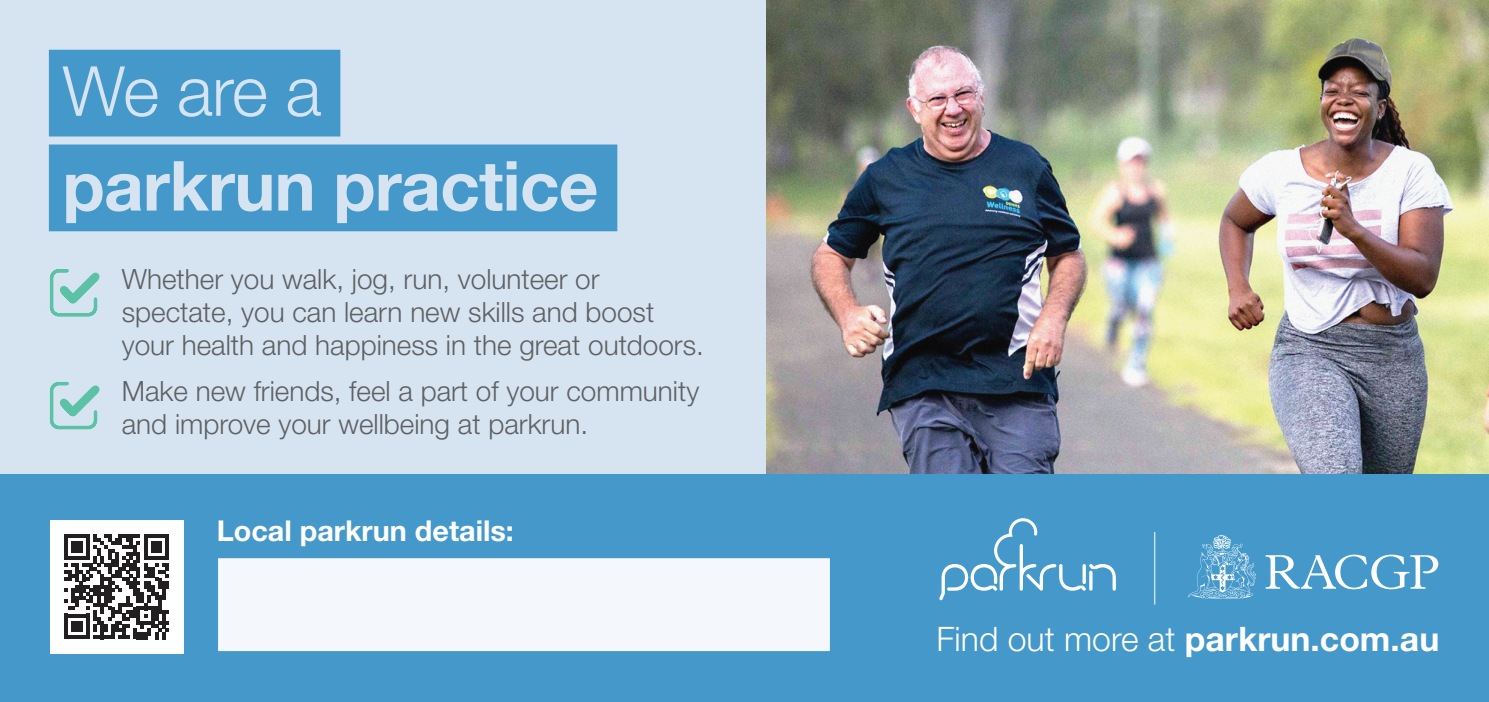
<style>
.page{position:relative;width:1489px;height:702px;background:#fff}
.page>*{position:absolute;margin:0;border:0;box-sizing:border-box;transform-origin:0 0}
.t1{font:700 69px "Helvetica Neue LT Std";letter-spacing:-.01em;color:#d6e4f2}
.t2{font:300 69px "Helvetica Neue LT Std";color:#d6e4f2}
.t3{font:700 33.75px "Helvetica Neue LT Std";color:#fff}
.t4{font:700 28.75px "Helvetica Neue LT Std";color:#fff}
.t5{font:300 28px/32.8px "Helvetica Neue LT Std";color:#5f6062}
.s1{font-weight:300}
</style>
<div class="page">
<div style="left:0;top:0;width:1488px;height:702px;background:#d6e4f2"></div>
<img style="left:766px;top:0;width:722px;height:474px">
<div style="left:0;top:474px;width:1488px;height:228px;background:#4498ca"></div>
<div style="left:215px;top:555px;width:617px;height:98px;background:#f4f7fb;border:2px solid #4498ca"></div>
<hr style="left:1154px;top:532px;width:1px;height:72px;background:#fff">
<svg style="left:1265px;top:554px;width:172px;height:35px"></svg>
<svg style="left:1188px;top:534px;width:67px;height:64px"></svg>
<svg style="left:939px;top:518px;width:176px;height:82px"></svg>
<svg style="left:48px;top:108px;width:56px;height:322px"></svg>
<div style="left:49px;top:50px;width:291px;height:86px;background:#4498ca"></div>
<div style="left:49px;top:144px;width:568px;height:87px;background:#4498ca"></div>
<div style="left:50px;top:519px;width:134px;height:134px;background:#fff"></div>
<svg style="left:64px;top:534px;width:105px;height:105px"></svg>
<h1 class="t2" style="left:63px;top:49px;width:260px">We are a</h1>
<h1 class="t1" style="left:63px;top:143px;width:537px">parkrun practice</h1>
<p class="t5" style="left:122px;top:262px;width:583px">Whether you walk, jog, run, volunteer or spectate, you can learn new skills and boost your health and happiness in the great outdoors.</p>
<p class="t5" style="left:122px;top:374px;width:579px">Make new friends, feel a part of your community and improve your wellbeing at parkrun.</p>
<p class="t4" style="left:217px;top:512px;width:299px">Local parkrun details:</p>
<p class="t3" style="left:936px;top:618px;width:504px"><span class="s1">Find out more at</span> parkrun.com.au</p>
</div>
